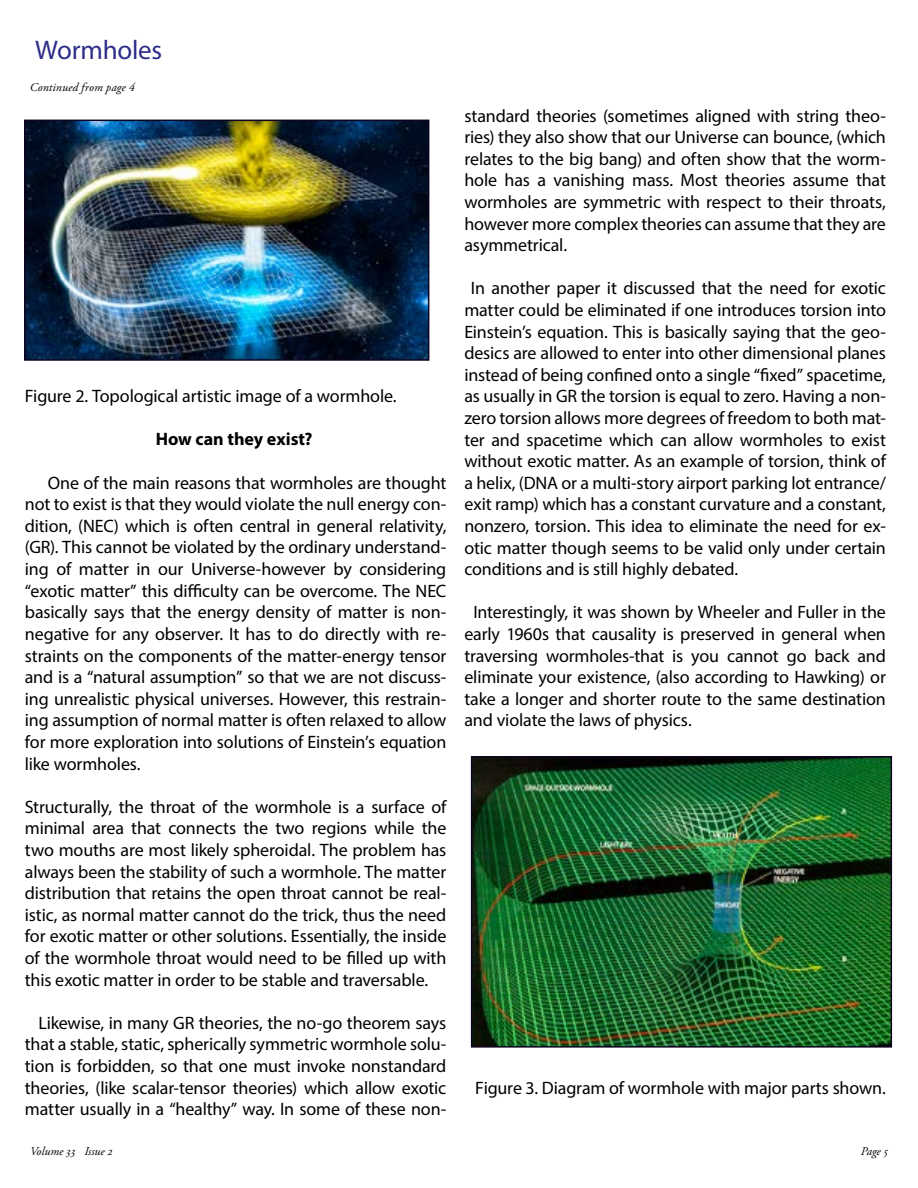
<style>
.page{position:relative;width:918px;height:1188px;background:#fff}
.page>*{position:absolute;margin:0;border:0;box-sizing:border-box;transform-origin:0 0}
.t1{font:27px "Myriad Pro";letter-spacing:-.01em;color:#2e2e8a}
.t2{font:18px/21.6px "Myriad Pro";letter-spacing:-.01em;color:#000;text-align:justify}
.t3{font:700 18px "Myriad Pro";color:#000}
.t4{font:italic 12px "Adobe Garamond Pro";letter-spacing:.005em;color:#000}
</style>
<div class="page">
<img style="left:27px;top:123px;width:399px;height:235px">
<div style="left:24px;top:120px;width:405px;height:241px;border:2px solid #0f0321"></div>
<img style="left:474px;top:759px;width:415px;height:286px">
<div style="left:471px;top:756px;width:421px;height:292px;border:2px solid #0f0321"></div>
<h1 class="t1" style="left:35px;top:33px;width:128px">Wormholes</h1>
<p class="t4" style="left:30px;top:80px;width:106px">Continued from page 4</p>
<p class="t2" style="left:25px;top:385px;width:373px">Figure 2. Topological artistic image of a wormhole.</p>
<p class="t3" style="left:156px;top:428px;width:158px">How can they exist?</p>
<p class="t2" style="left:25px;top:472px;width:423px;text-indent:23px">One of the main reasons that wormholes are thought not to exist is that they would violate the null energy con&shy;dition, (NEC) which is often central in general relativity, (GR). This cannot be violated by the ordinary understand&shy;ing of matter in our Universe-however by considering “exotic matter” this difficulty can be overcome. The NEC basically says that the energy density of matter is non&shy;negative for any observer. It has to do directly with re&shy;straints on the components of the matter-energy tensor and is a “natural assumption” so that we are not discuss&shy;ing unrealistic physical universes. However, this restrain&shy;ing assumption of normal matter is often relaxed to allow for more exploration into solutions of Einstein’s equation like wormholes.</p>
<p class="t2" style="left:25px;top:796px;width:423px">Structurally, the throat of the wormhole is a surface of minimal area that connects the two regions while the two mouths are most likely spheroidal. The problem has always been the stability of such a wormhole. The matter distribution that retains the open throat cannot be real&shy;istic, as normal matter cannot do the trick, thus the need for exotic matter or other solutions. Essentially, the inside of the wormhole throat would need to be filled up with this exotic matter in order to be stable and traversable.</p>
<p class="t2" style="left:25px;top:1012px;width:423px;text-indent:14px">Likewise, in many GR theories, the no-go theorem says that a stable, static, spherically symmetric wormhole solu&shy;tion is forbidden, so that one must invoke nonstandard theories, (like scalar-tensor theories) which allow exotic matter usually in a “healthy” way. In some of these non-</p>
<p class="t2" style="left:464px;top:104px;width:423px">standard theories (sometimes aligned with string theo&shy;ries) they also show that our Universe can bounce, (which relates to the big bang) and often show that the worm&shy;hole has a vanishing mass. Most theories assume that wormholes are symmetric with respect to their throats, however more complex theories can assume that they are asymmetrical.</p>
<p class="t2" style="left:464px;top:277px;width:423px;text-indent:7px">In another paper it discussed that the need for exotic matter could be eliminated if one introduces torsion into Einstein’s equation. This is basically saying that the geo&shy;desics are allowed to enter into other dimensional planes instead of being confined onto a single “fixed” spacetime, as usually in GR the torsion is equal to zero. Having a non&shy;zero torsion allows more degrees of freedom to both mat&shy;ter and spacetime which can allow wormholes to exist without exotic matter. As an example of torsion, think of a helix, (DNA or a multi-story airport parking lot entrance/ exit ramp) which has a constant curvature and a constant, nonzero, torsion. This idea to eliminate the need for ex&shy;otic matter though seems to be valid only under certain conditions and is still highly debated.</p>
<p class="t2" style="left:464px;top:601px;width:423px;text-indent:9px">Interestingly, it was shown by Wheeler and Fuller in the early 1960s that causality is preserved in general when traversing wormholes-that is you cannot go back and eliminate your existence, (also according to Hawking) or take a longer and shorter route to the same destination and violate the laws of physics.</p>
<p class="t2" style="left:475px;top:1076px;width:412px">Figure 3. Diagram of wormhole with major parts shown.</p>
<p class="t4" style="left:30px;top:1144px;width:84px">Volume 33 Issue 2</p>
<p class="t4" style="left:861px;top:1144px;width:29px">Page 5</p>
</div>
